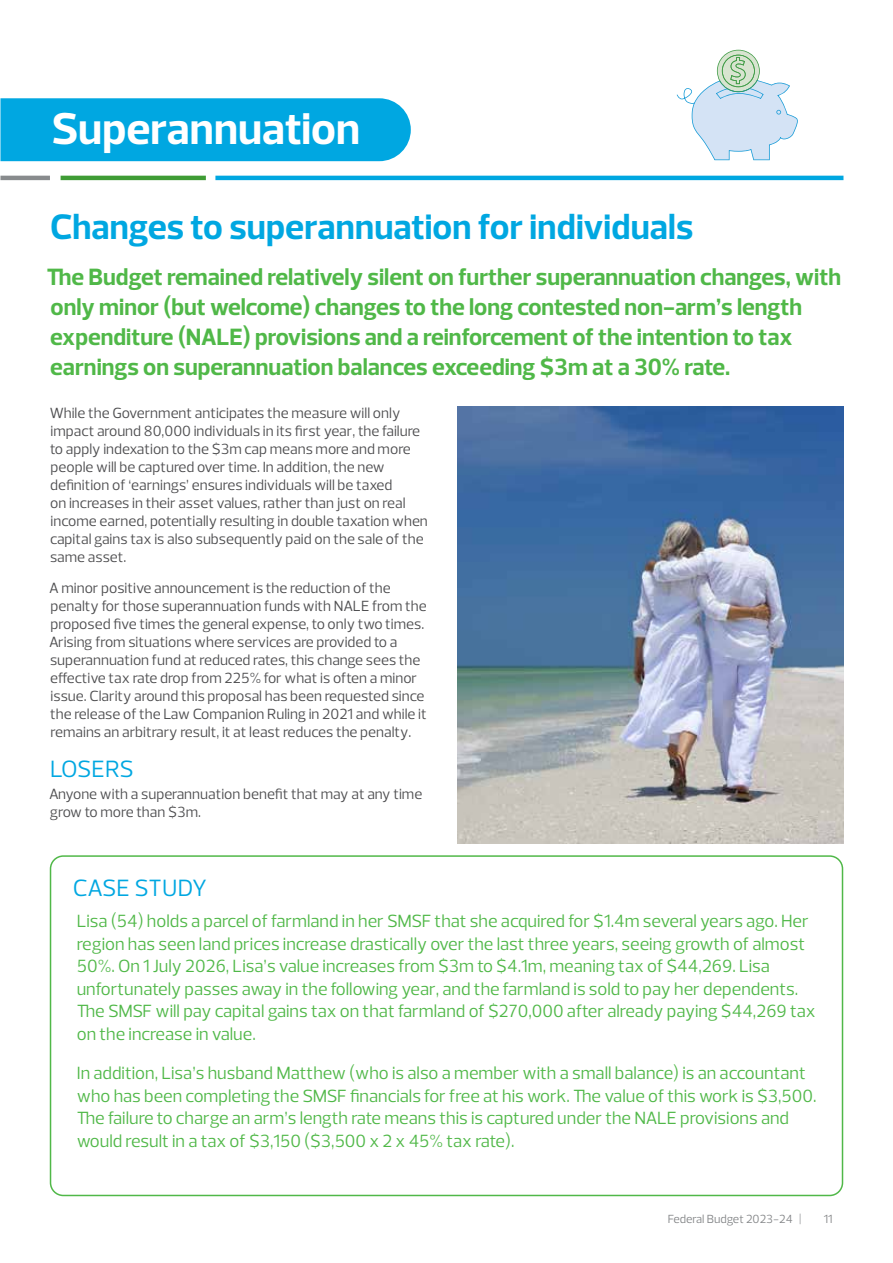
<style>
.page{position:relative;width:893px;height:1263px;background:#fff}
.page>*{position:absolute;margin:0;border:0;box-sizing:border-box;transform-origin:0 0}
.t1{font:700 45.3px "Prelo";color:#fff}
.t2{font:700 36px "Prelo";color:#00a7e1}
.t3{font:700 24px/30px "Prelo";color:#50b848}
.t4{font:24px "Prelo";letter-spacing:-.015em;color:#00a7e1}
.t5{font:18px/22.5px "Prelo";color:#50b848}
.t6{font:15px/18px "Prelo";color:#4d4d4f}
.t7{font:12px "Prelo";color:#848688}
</style>
<div class="page">
<img style="left:457px;top:407px;width:386px;height:436px">
<div style="left:50px;top:855px;width:793px;height:341px;border:2px solid #50b848;border-radius:13px"></div>
<hr style="left:0;top:176px;width:50px;height:4px;background:#888b8d">
<hr style="left:61px;top:176px;width:145px;height:4px;background:#3f9c35">
<hr style="left:215px;top:176px;width:628px;height:4px;background:#00a7e1">
<div style="left:0;top:98px;width:411px;height:63px;background:#00a7e1"></div>
<svg style="left:677px;top:50px;width:121px;height:110px"></svg>
<h1 class="t1" style="left:51px;top:101px;width:310px">Superannuation</h1>
<h2 class="t2" style="left:50px;top:205px;width:645px">Changes to superannuation for individuals</h2>
<p class="t3" style="left:47px;top:262px;width:796px">The Budget remained relatively silent on further superannuation changes, with only minor (but welcome) changes to the long contested non-arm’s length expenditure (NALE) provisions and a reinforcement of the intention to tax earnings on superannuation balances exceeding $3m at a 30% rate.</p>
<p class="t6" style="left:50px;top:404px;width:380px">While the Government anticipates the measure will only impact around 80,000 individuals in its first year, the failure to apply indexation to the $3m cap means more and more people will be captured over time. In addition, the new definition of ‘earnings’ ensures individuals will be taxed<br>on increases in their asset values, rather than just on real income earned, potentially resulting in double taxation when capital gains tax is also subsequently paid on the sale of the same asset.</p>
<p class="t6" style="left:49px;top:579px;width:379px">A minor positive announcement is the reduction of the penalty for those superannuation funds with NALE from the proposed five times the general expense, to only two times.<br>Arising from situations where services are provided to a superannuation fund at reduced rates, this change sees the effective tax rate drop from 225% for what is often a minor issue. Clarity around this proposal has been requested since the release of the Law Companion Ruling in 2021 and while it remains an arbitrary result, it at least reduces the penalty.</p>
<h3 class="t4" style="left:50px;top:754px;width:85px">LOSERS</h3>
<p class="t6" style="left:49px;top:785px;width:375px">Anyone with a superannuation benefit that may at any time grow to more than $3m.</p>
<h3 class="t4" style="left:73px;top:873px;width:136px">CASE STUDY</h3>
<p class="t5" style="left:77px;top:910px;width:740px">Lisa (54) holds a parcel of farmland in her SMSF that she acquired for $1.4m several years ago. Her region has seen land prices increase drastically over the last three years, seeing growth of almost 50%. On 1 July 2026, Lisa’s value increases from $3m to $4.1m, meaning tax of $44,269. Lisa unfortunately passes away in the following year, and the farmland is sold to pay her dependents.<br>The SMSF will pay capital gains tax on that farmland of $270,000 after already paying $44,269 tax on the increase in value.</p>
<p class="t5" style="left:77px;top:1062px;width:741px">In addition, Lisa’s husband Matthew (who is also a member with a small balance) is an accountant who has been completing the SMSF financials for free at his work. The value of this work is $3,500.<br>The failure to charge an arm’s length rate means this is captured under the NALE provisions and would result in a tax of $3,150 ($3,500 x 2 x 45% tax rate).</p>
<p class="t7" style="left:668px;top:1211px;width:135px">Federal Budget 2023-24 |</p>
<p class="t7" style="left:824px;top:1211px;width:10px">11</p>
</div>
